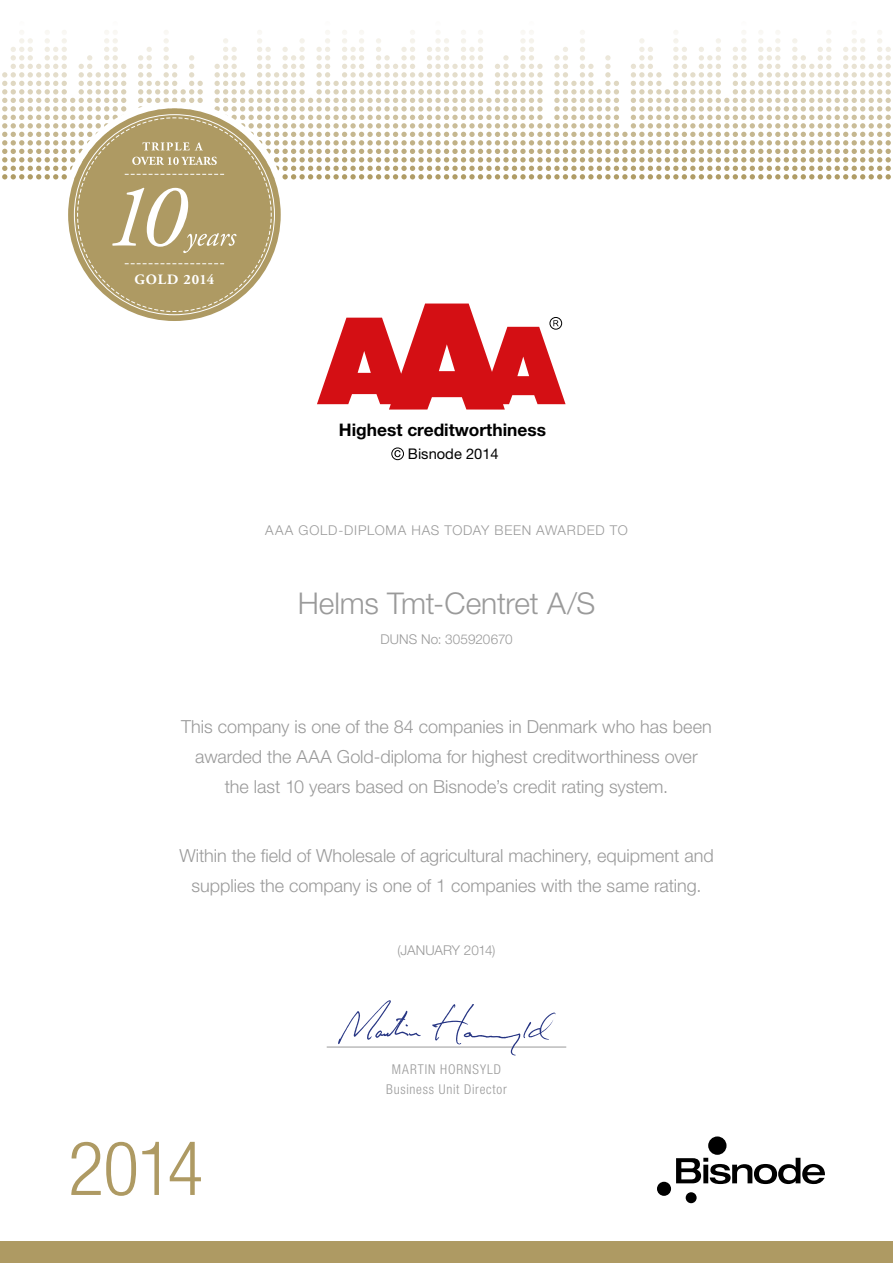
<style>
.page{position:relative;width:893px;height:1263px;background:#fff}
.page>*{position:absolute;margin:0;border:0;box-sizing:border-box;transform-origin:0 0}
.t1{font:300 condensed 75px "Helvetica Neue LT Std";color:#ae9a63}
.t2{font:300 30px "Helvetica Neue LT Std";letter-spacing:-.01em;color:#9a9a9a}
.t3{font:300 18px/30px "Helvetica Neue LT Std";color:#9a9a9a;text-align:center}
.t4{font:700 17.4px "Helvetica Neue LT Std";color:#000}
.t5{font:14.7px "Helvetica Neue LT Std";color:#000}
.t6{font:700 14.25px "Adobe Garamond Pro";letter-spacing:.055em;color:#fff}
.t7{font:300 13.5px "Helvetica Neue LT Std";letter-spacing:.06em;color:#9a9a9a}
.t8{font:300 condensed 13.5px/20.2px "Helvetica Neue LT Std";letter-spacing:.06em;color:#9a9a9a;text-align:center}
.t9{font:300 13.5px "Helvetica Neue LT Std";letter-spacing:.025em;color:#9a9a9a}
.t10{font:300 13.5px "Helvetica Neue LT Std";letter-spacing:-.01em;color:#9a9a9a}
</style>
<div class="page">
<div style="left:391px;top:447px;width:13px;height:13px;border:1px solid #000;border-radius:50%"></div>
<svg style="left:394px;top:450px;width:7px;height:7px"></svg>
<div style="left:0;top:1242px;width:893px;height:21px;background:#ae9a63"></div>
<hr style="left:327px;top:1047px;width:239px;height:1px;background:#9a9a9a">
<img style="left:331px;top:1000px;width:234px;height:56px">
<svg style="left:2px;top:30px;width:889px;height:380px"></svg>
<svg style="left:676px;top:1158px;width:149px;height:26px"></svg>
<div style="left:708px;top:1136px;width:18px;height:19px;background:#000;border-radius:50%"></div>
<div style="left:657px;top:1182px;width:14px;height:14px;background:#000;border-radius:50%"></div>
<div style="left:686px;top:1192px;width:11px;height:11px;background:#000;border-radius:50%"></div>
<p class="t6" style="left:134px;top:271px;width:81px">GOLD 2014</p>
<p class="t4" style="left:339px;top:419px;width:209px">Highest creditworthiness</p>
<p class="t5" style="left:408px;top:445px;width:92px">Bisnode 2014</p>
<p class="t7" style="left:265px;top:521px;width:364px">AAA GOLD-DIPLOMA HAS TODAY BEEN AWARDED TO</p>
<h2 class="t2" style="left:298px;top:585px;width:299px">Helms Tmt-Centret A/S</h2>
<p class="t9" style="left:380px;top:631px;width:134px">DUNS No: 305920670</p>
<p class="t3" style="left:181px;top:711px;width:532px">This company is one of the 84 companies in Denmark who has been awarded the AAA Gold-diploma for highest creditworthiness over the last 10 years based on Bisnode’s credit rating system.</p>
<p class="t3" style="left:179px;top:840px;width:536px">Within the field of Wholesale of agricultural machinery, equipment and supplies the company is one of 1 companies with the same rating.</p>
<p class="t10" style="left:397px;top:941px;width:99px">(JANUARY 2014)</p>
<h1 class="t1" style="left:68px;top:1125px;width:137px">2014</h1>
<p class="t8" style="left:386px;top:1059px;width:122px">MARTIN HORNSYLD<br>Business Unit Director</p>
</div>
